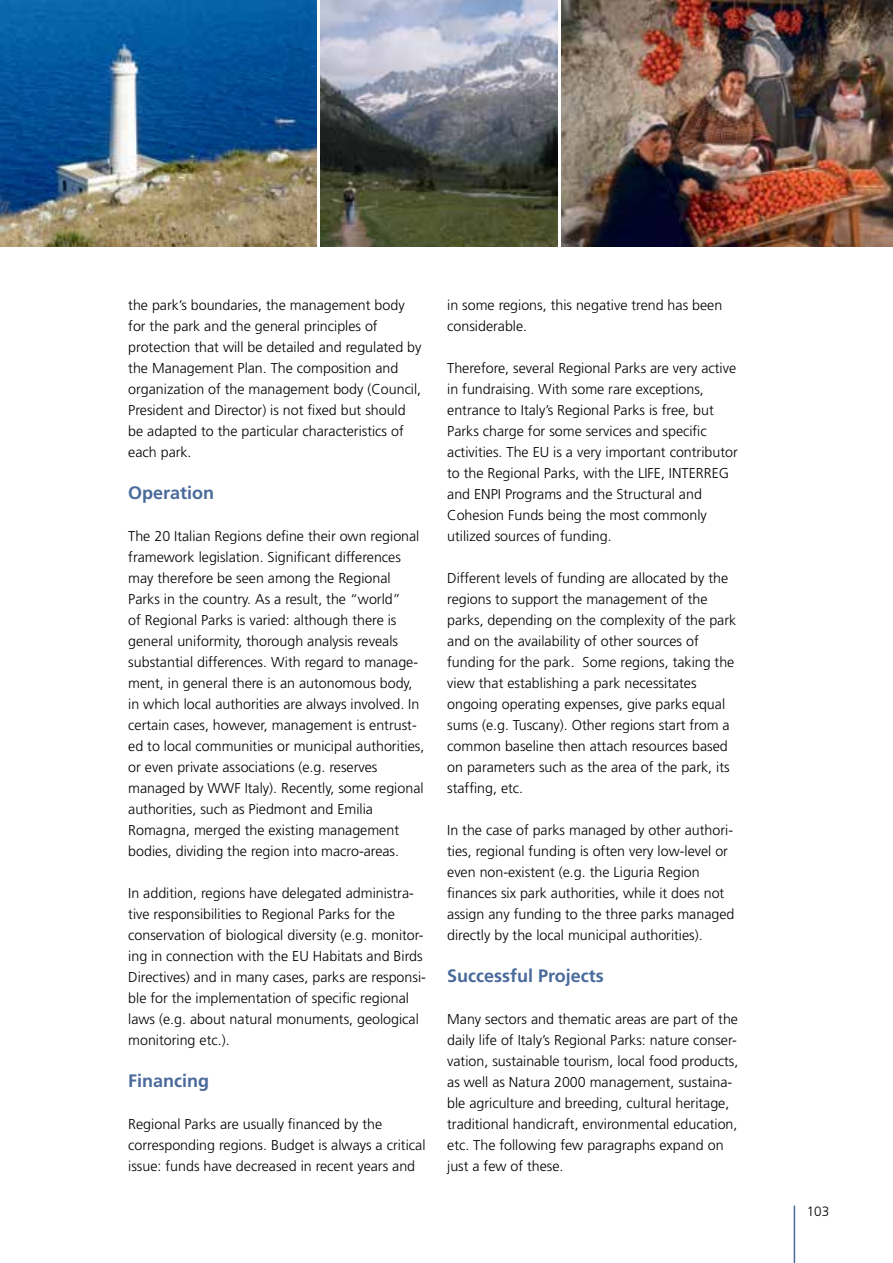
<style>
.page{position:relative;width:893px;height:1263px;background:#fff}
.page>*{position:absolute;margin:0;border:0;box-sizing:border-box;transform-origin:0 0}
.t1{font:700 18px "Frutiger";color:#496a9b}
.t2{font:300 14.25px/21px "Frutiger";color:#000}
.t3{font:300 13.5px "Frutiger";color:#000}
</style>
<div class="page">
<img style="left:0;top:0;width:316px;height:247px">
<img style="left:320px;top:0;width:237px;height:247px">
<img style="left:561px;top:0;width:332px;height:247px">
<hr style="left:794px;top:1205px;width:1px;height:58px;background:#496a9b">
<p class="t2" style="left:128px;top:294px;width:295px">the park’s boundaries, the management body for the park and the general principles of protection that will be detailed and regulated by the Management Plan. The composition and organization of the management body (Council, President and Director) is not fixed but should be adapted to the particular characteristics of each park.</p>
<p class="t1" style="left:128px;top:482px;width:88px">Operation</p>
<p class="t2" style="left:128px;top:525px;width:298px">The 20 Italian Regions define their own regional framework legislation. Significant differences may therefore be seen among the Regional Parks in the country. As a result, the “world”<br>of Regional Parks is varied: although there is general uniformity, thorough analysis reveals substantial differences. With regard to manage&shy;ment, in general there is an autonomous body, in which local authorities are always involved. In certain cases, however, management is entrust&shy;ed to local communities or municipal authorities, or even private associations (e.g. reserves managed by WWF Italy). Recently, some regional authorities, such as Piedmont and Emilia Romagna, merged the existing management bodies, dividing the region into macro-areas.</p>
<p class="t2" style="left:128px;top:882px;width:299px">In addition, regions have delegated administra&shy;tive responsibilities to Regional Parks for the conservation of biological diversity (e.g. monitor&shy;ing in connection with the EU Habitats and Birds Directives) and in many cases, parks are responsi&shy;ble for the implementation of specific regional laws (e.g. about natural monuments, geological monitoring etc.).</p>
<p class="t1" style="left:128px;top:1070px;width:83px">Financing</p>
<p class="t2" style="left:128px;top:1113px;width:299px">Regional Parks are usually financed by the corresponding regions. Budget is always a critical issue: funds have decreased in recent years and</p>
<p class="t2" style="left:447px;top:294px;width:277px">in some regions, this negative trend has been considerable.</p>
<p class="t2" style="left:447px;top:357px;width:292px">Therefore, several Regional Parks are very active in fundraising. With some rare exceptions, entrance to Italy’s Regional Parks is free, but Parks charge for some services and specific activities. The EU is a very important contributor to the Regional Parks, with the LIFE, INTERREG and ENPI Programs and the Structural and Cohesion Funds being the most commonly utilized sources of funding.</p>
<p class="t2" style="left:447px;top:567px;width:291px">Different levels of funding are allocated by the regions to support the management of the parks, depending on the complexity of the park and on the availability of other sources of funding for the park. Some regions, taking the view that establishing a park necessitates ongoing operating expenses, give parks equal sums (e.g. Tuscany). Other regions start from a common baseline then attach resources based on parameters such as the area of the park, its staffing, etc.</p>
<p class="t2" style="left:447px;top:819px;width:289px">In the case of parks managed by other authori&shy;ties, regional funding is often very low-level or even non-existent (e.g. the Liguria Region finances six park authorities, while it does not assign any funding to the three parks managed directly by the local municipal authorities).</p>
<p class="t1" style="left:447px;top:965px;width:158px">Successful Projects</p>
<p class="t2" style="left:447px;top:1008px;width:293px">Many sectors and thematic areas are part of the daily life of Italy’s Regional Parks: nature conser&shy;vation, sustainable tourism, local food products, as well as Natura 2000 management, sustaina&shy;ble agriculture and breeding, cultural heritage, traditional handicraft, environmental education, etc. The following few paragraphs expand on just a few of these.</p>
<p class="t3" style="left:807px;top:1204px;width:24px">103</p>
</div>
